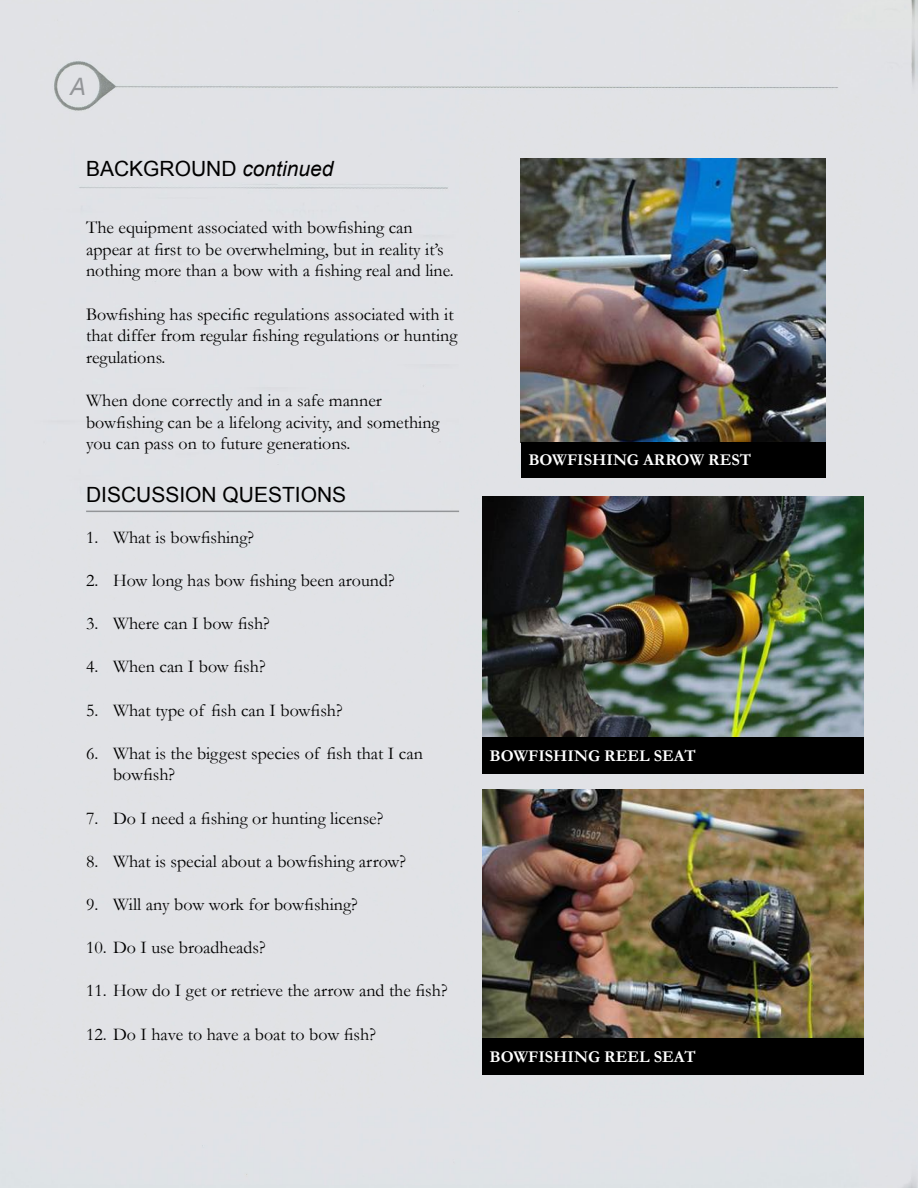
<style>
.page{position:relative;width:918px;height:1188px;background:#fff}
.page>*{position:absolute;margin:0;border:0;box-sizing:border-box;transform-origin:0 0}
.t1{font:italic 24px "Arial";color:#939598}
.t2{font:21px "Arial";color:#000}
.t3{font:18px/21.6px "Garamond";color:#000}
.t4{font:700 16.5px "Garamond";color:#fff}
.s1{font-style:italic}
</style>
<div class="page">
<div style="left:0;top:499px;width:440px;height:609px;background:#e1e2e6"></div>
<div style="left:440px;top:499px;width:478px;height:609px;background:#e1e2e6"></div>
<div style="left:459px;top:94px;width:459px;height:609px;background:#e1e2e6"></div>
<hr style="left:86px;top:511px;width:373px;height:1px;background:#939598">
<img style="left:521px;top:159px;width:304px;height:283px">
<div style="left:521px;top:442px;width:304px;height:35px;background:#000"></div>
<img style="left:482px;top:496px;width:382px;height:241px">
<div style="left:482px;top:737px;width:382px;height:37px;background:#000"></div>
<img style="left:482px;top:789px;width:382px;height:250px">
<div style="left:482px;top:1039px;width:382px;height:36px;background:#000"></div>
<h1 class="t1" style="left:70px;top:71px;width:18px">A</h1>
<p class="t2" style="left:86px;top:155px;width:249px">BACKGROUND <span class="s1">continued</span></p>
<p class="t3" style="left:86px;top:216px;width:369px">The equipment associated with bowfishing can appear at first to be overwhelming, but in reality it’s nothing more than a bow with a fishing real and line.</p>
<p class="t3" style="left:86px;top:303px;width:373px">Bowfishing has specific regulations associated with it that differ from regular fishing regulations or hunting regulations.</p>
<p class="t3" style="left:86px;top:389px;width:355px">When done correctly and in a safe manner bowfishing can be a lifelong acivity, and something you can pass on to future generations.</p>
<p class="t2" style="left:86px;top:481px;width:262px">DISCUSSION QUESTIONS</p>
<p class="t3" style="left:86px;top:526px;width:170px">1. What is bowfishing?</p>
<p class="t3" style="left:86px;top:569px;width:310px">2. How long has bow fishing been around?</p>
<p class="t3" style="left:86px;top:612px;width:185px">3. Where can I bow fish?</p>
<p class="t3" style="left:86px;top:655px;width:181px">4. When can I bow fish?</p>
<p class="t3" style="left:86px;top:699px;width:258px">5. What type of fish can I bowfish?</p>
<p class="t3" style="left:113px;top:742px;width:311px;text-indent:-27px">6. What is the biggest species of fish that I can bowfish?</p>
<p class="t3" style="left:86px;top:807px;width:299px">7. Do I need a fishing or hunting license?</p>
<p class="t3" style="left:86px;top:850px;width:322px">8. What is special about a bowfishing arrow?</p>
<p class="t3" style="left:86px;top:893px;width:273px">9. Will any bow work for bowfishing?</p>
<p class="t3" style="left:86px;top:936px;width:181px">10. Do I use broadheads?</p>
<p class="t3" style="left:86px;top:979px;width:363px">11. How do I get or retrieve the arrow and the fish?</p>
<p class="t3" style="left:86px;top:1023px;width:291px">12. Do I have to have a boat to bow fish?</p>
<p class="t4" style="left:528px;top:449px;width:224px">BOWFISHING ARROW REST</p>
<p class="t4" style="left:490px;top:745px;width:208px">BOWFISHING REEL SEAT</p>
<p class="t4" style="left:490px;top:1046px;width:208px">BOWFISHING REEL SEAT</p>
</div>
